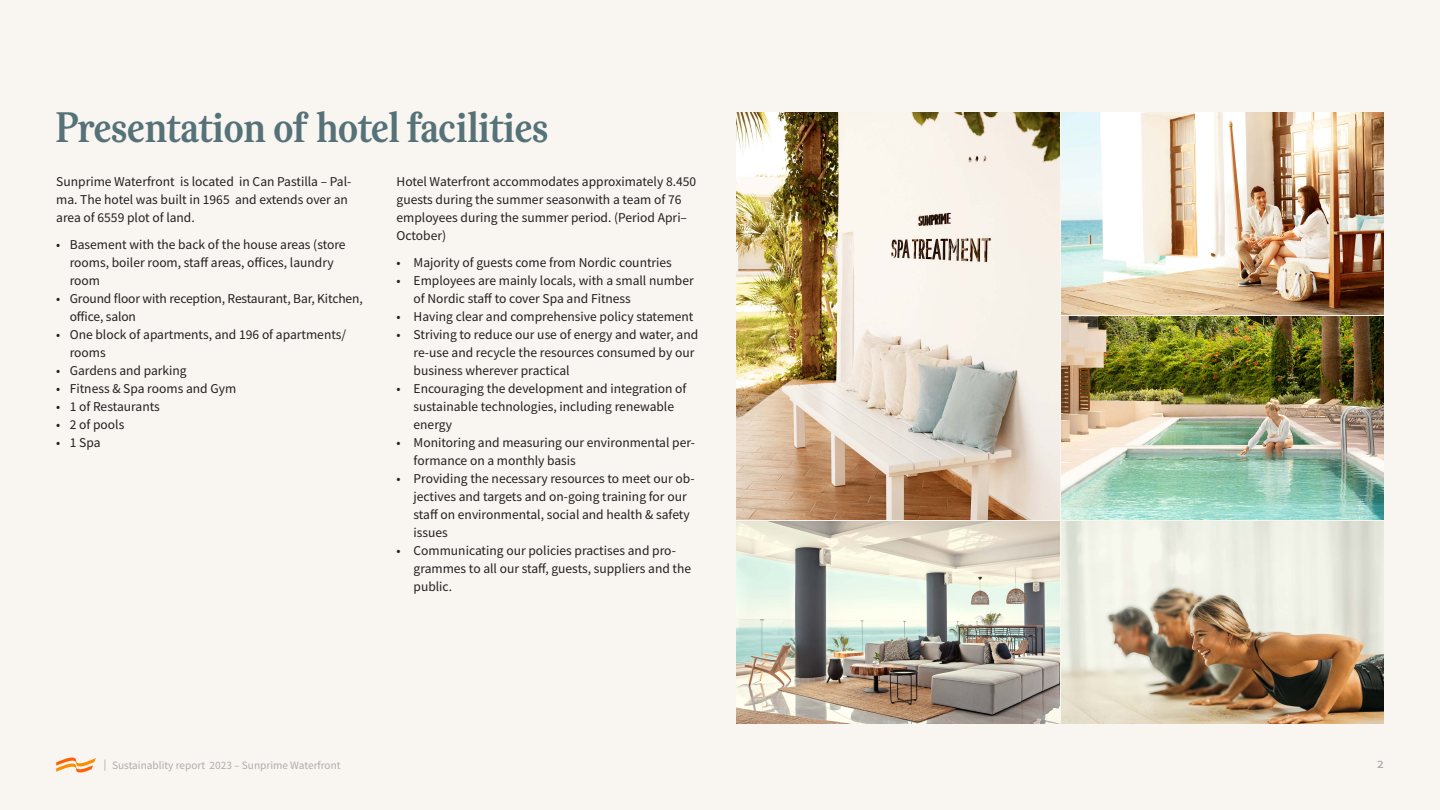
<style>
.page{position:relative;width:1440px;height:810px;background:#f9f5f1}
.page>*{position:absolute;margin:0;border:0;box-sizing:border-box;transform-origin:0 0}
.H1_Serif{font:45px "NLTG Wave Serif";letter-spacing:-.005em;color:#557278}
.Copy{font:13.5px/18px "Source Sans Pro";color:#202020}
.t1{font:11.25px "Source Sans Pro";color:#adadad;scale:1.15 1}
.t2{font:600 11.25px "Source Sans Pro";color:#adadad;scale:1.15 1}
</style>
<div class="page">
<svg style="left:56px;top:758px;width:40px;height:14px"></svg>
<img style="left:737px;top:112px;width:322px;height:407px">
<img style="left:1061px;top:112px;width:323px;height:203px">
<img style="left:1061px;top:317px;width:323px;height:202px">
<img style="left:1061px;top:521px;width:323px;height:203px">
<img style="left:737px;top:521px;width:322px;height:203px">
<p class="H1_Serif" style="left:56px;top:102px;width:493px">Presentation of hotel facilities</p>
<p class="Copy" style="left:56px;top:172px;width:297px">Sunprime Waterfront is located in Can Pastilla – Pal&shy;ma. The hotel was built in 1965 and extends over an area of 6559 plot of land.</p>
<p class="Copy" style="left:70px;top:235px;width:277px;text-indent:-14px">• Basement with the back of the house areas (store rooms, boiler room, staff areas, offices, laundry room</p>
<p class="Copy" style="left:70px;top:289px;width:295px;text-indent:-14px">• Ground floor with reception, Restaurant, Bar, Kitchen, office, salon</p>
<p class="Copy" style="left:70px;top:325px;width:278px;text-indent:-14px">• One block of apartments, and 196 of apartments/ rooms</p>
<p class="Copy" style="left:56px;top:361px;width:132px">• Gardens and parking</p>
<p class="Copy" style="left:56px;top:379px;width:182px">• Fitness &amp; Spa rooms and Gym</p>
<p class="Copy" style="left:56px;top:397px;width:105px">• 1 of Restaurants</p>
<p class="Copy" style="left:56px;top:415px;width:70px">• 2 of pools</p>
<p class="Copy" style="left:56px;top:433px;width:46px">• 1 Spa</p>
<p class="Copy" style="left:397px;top:172px;width:301px">Hotel Waterfront accommodates approximately 8.450 guests during the summer seasonwith a team of 76 employees during the summer period. (Period Apri– October)</p>
<p class="Copy" style="left:397px;top:253px;width:277px">• Majority of guests come from Nordic countries</p>
<p class="Copy" style="left:414px;top:271px;width:282px;text-indent:-17px">• Employees are mainly locals, with a small number of Nordic staff to cover Spa and Fitness</p>
<p class="Copy" style="left:397px;top:307px;width:298px">• Having clear and comprehensive policy statement</p>
<p class="Copy" style="left:414px;top:325px;width:286px;text-indent:-17px">• Striving to reduce our use of energy and water, and re-use and recycle the resources consumed by our business wherever practical</p>
<p class="Copy" style="left:414px;top:379px;width:274px;text-indent:-17px">• Encouraging the development and integration of sustainable technologies, including renewable energy</p>
<p class="Copy" style="left:414px;top:433px;width:283px;text-indent:-17px">• Monitoring and measuring our environmental per&shy;formance on a monthly basis</p>
<p class="Copy" style="left:414px;top:469px;width:283px;text-indent:-17px">• Providing the necessary resources to meet our ob&shy;jectives and targets and on-going training for our staff on environmental, social and health &amp; safety issues</p>
<p class="Copy" style="left:414px;top:541px;width:279px;text-indent:-17px">• Communicating our policies practises and pro&shy;grammes to all our staff, guests, suppliers and the public.</p>
<p class="t1" style="left:103px;top:758px;width:208px">| Sustainablity report 2023 – Sunprime Waterfront</p>
<p class="t2" style="left:1377px;top:757px;width:7px">2</p>
</div>
